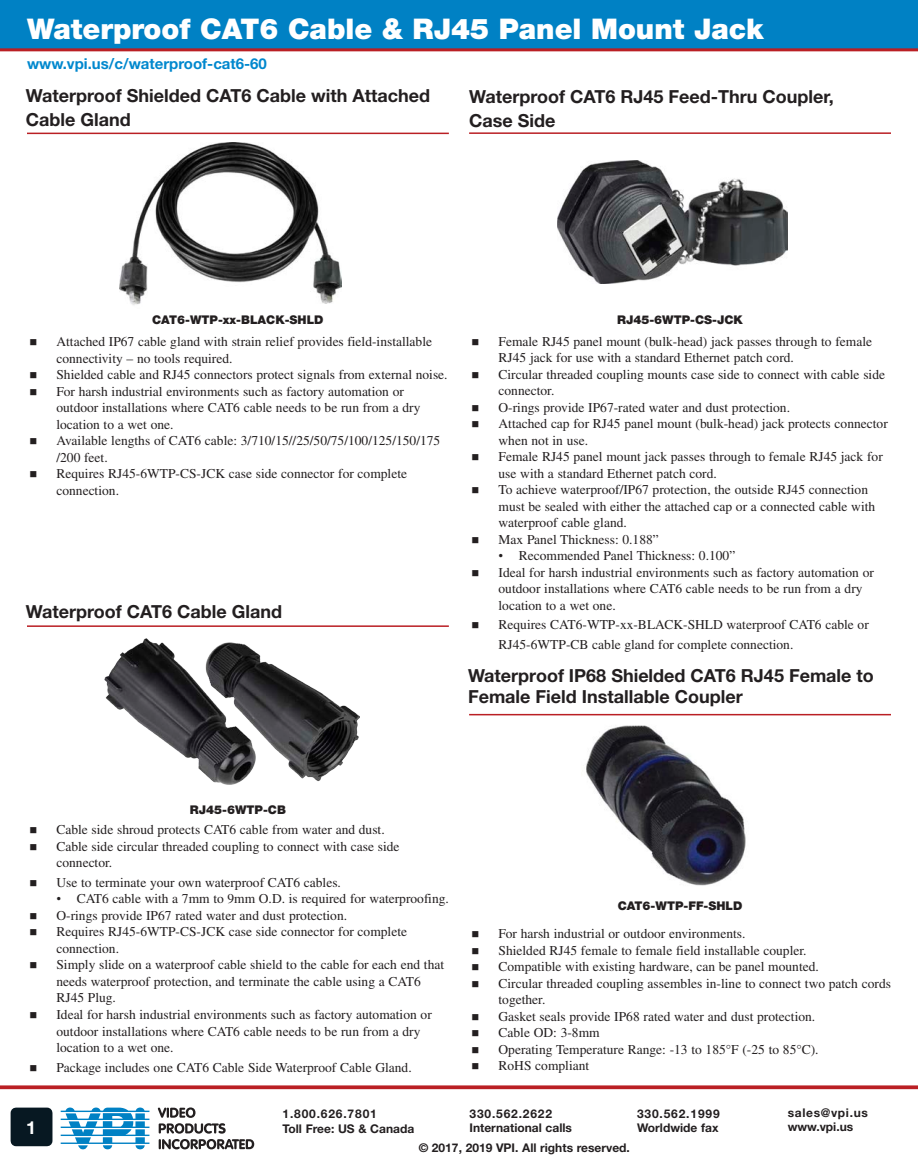
<style>
.page{position:relative;width:918px;height:1175px;background:#fff}
.page>*{position:absolute;margin:0;border:0;box-sizing:border-box;transform-origin:0 0}
.t1{font:900 28.5px "Helvetica Neue LT Std";color:#fff}
.t2{font:700 18px/24px "Helvetica Neue LT Std";color:#231f20}
.t3{font:700 18px "Helvetica Neue LT Std";color:#fff}
.url{font:700 15px "Helvetica Neue LT Std";color:#0088ce}
._1st_Level_Bullet{font:13.5px/16.5px "Times LT Std";color:#231f20}
._2nd_Level_Bullet{font:13.5px "Times LT Std";color:#231f20}
.t4{font:700 12px "Helvetica Neue LT Std";color:#231f20}
.Product_Sub_Header{font:900 12px "Helvetica Neue LT Std";color:#231f20}
.t5{font:700 12px "Helvetica Neue LT Std";letter-spacing:.07em;color:#231f20}
.t6{font:700 12px "Helvetica Neue LT Std";letter-spacing:.055em;color:#231f20}
.s1{font-family:"Times New Roman"}
</style>
<div class="page">
<div style="left:0;top:0;width:918px;height:48px;background:#0081c4"></div>
<hr style="left:0;top:48px;width:918px;height:3px;background:#ba1f24">
<svg style="left:0;top:1085px;width:918px;height:4px;fill:#ba1f24"></svg>
<svg style="left:158px;top:1107px;width:38px;height:10px"></svg>
<svg style="left:159px;top:1123px;width:95px;height:26px"></svg>
<svg style="left:61px;top:1107px;width:88px;height:42px"></svg>
<div style="left:11px;top:1107px;width:41px;height:39px;background:#071822"></div>
<img style="left:586px;top:725px;width:160px;height:161px">
<img style="left:120px;top:142px;width:221px;height:163px">
<hr style="left:27px;top:133px;width:422px;height:1px;background:#ba1f24">
<hr style="left:27px;top:625px;width:422px;height:2px;background:#ba1f24">
<hr style="left:469px;top:132px;width:422px;height:2px;background:#ba1f24">
<img style="left:557px;top:161px;width:231px;height:123px">
<img style="left:105px;top:638px;width:254px;height:146px">
<hr style="left:469px;top:714px;width:422px;height:1px;background:#ba1f24">
<p class="t1" style="left:27px;top:12px;width:738px">Waterproof CAT6 Cable &amp; RJ45 Panel Mount Jack</p>
<p class="url" style="left:27px;top:54px;width:241px">www.vpi.us/c/waterproof-cat6-60</p>
<p class="t2" style="left:26px;top:84px;width:406px">Waterproof Shielded CAT6 Cable with Attached<br>Cable Gland</p>
<p class="t2" style="left:469px;top:84px;width:366px">Waterproof CAT6 RJ45 Feed-Thru Coupler,<br>Case Side</p>
<p class="Product_Sub_Header" style="left:152px;top:312px;width:173px">CAT6-WTP-xx-BLACK-SHLD</p>
<p class="_1st_Level_Bullet" style="left:56px;top:333px;width:377px">Attached IP67 cable gland with strain relief provides field-installable connectivity – no tools required.</p>
<p class="_1st_Level_Bullet" style="left:56px;top:366px;width:393px">Shielded cable and RJ45 connectors protect signals from external noise.</p>
<p class="_1st_Level_Bullet" style="left:56px;top:383px;width:366px">For harsh industrial environments such as factory automation or outdoor installations where CAT6 cable needs to be run from a dry location to a wet one.</p>
<p class="_1st_Level_Bullet" style="left:56px;top:432px;width:385px">Available lengths of CAT6 cable: 3/710/15//25/50/75/100/125/150/175 /200 feet.</p>
<p class="_1st_Level_Bullet" style="left:56px;top:465px;width:352px">Requires RJ45-6WTP-CS-JCK case side connector for complete connection.</p>
<p class="t2" style="left:26px;top:599px;width:258px">Waterproof CAT6 Cable Gland</p>
<p class="Product_Sub_Header" style="left:617px;top:312px;width:127px">RJ45-6WTP-CS-JCK</p>
<p class="_1st_Level_Bullet" style="left:499px;top:333px;width:375px">Female RJ45 panel mount (bulk-head) jack passes through to female<br>RJ45 jack for use with a standard Ethernet patch cord.</p>
<p class="_1st_Level_Bullet" style="left:499px;top:366px;width:388px">Circular threaded coupling mounts case side to connect with cable side connector.</p>
<p class="_1st_Level_Bullet" style="left:499px;top:399px;width:293px">O-rings provide IP67-rated water and dust protection.</p>
<p class="_1st_Level_Bullet" style="left:499px;top:415px;width:391px">Attached cap for RJ45 panel mount (bulk-head) jack protects connector when not in use.</p>
<p class="_1st_Level_Bullet" style="left:499px;top:448px;width:386px">Female RJ45 panel mount jack passes through to female RJ45 jack for use with a standard Ethernet patch cord.</p>
<p class="_1st_Level_Bullet" style="left:499px;top:481px;width:378px">To achieve waterproof/IP67 protection, the outside RJ45 connection must be sealed with either the attached cap or a connected cable with waterproof cable gland.</p>
<p class="_1st_Level_Bullet" style="left:499px;top:531px;width:162px">Max Panel Thickness: 0.188”</p>
<p class="_2nd_Level_Bullet" style="left:499px;top:548px;width:238px"><span class="s1">•</span> Recommended Panel Thickness: 0.100”</p>
<p class="_1st_Level_Bullet" style="left:499px;top:564px;width:377px">Ideal for harsh industrial environments such as factory automation or outdoor installations where CAT6 cable needs to be run from a dry location to a wet one.</p>
<p class="_1st_Level_Bullet" style="left:499px;top:615px;width:372px;line-height:19.5px">Requires CAT6-WTP-xx-BLACK-SHLD waterproof CAT6 cable or<br>RJ45-6WTP-CB cable gland for complete connection.</p>
<p class="t2" style="left:468px;top:665px;width:407px;line-height:21px">Waterproof IP68 Shielded CAT6 RJ45 Female to<br>Female Field Installable Coupler</p>
<p class="Product_Sub_Header" style="left:190px;top:803px;width:98px">RJ45-6WTP-CB</p>
<p class="_1st_Level_Bullet" style="left:56px;top:821px;width:330px">Cable side shroud protects CAT6 cable from water and dust.</p>
<p class="_1st_Level_Bullet" style="left:56px;top:838px;width:345px">Cable side circular threaded coupling to connect with case side connector.</p>
<p class="_1st_Level_Bullet" style="left:56px;top:874px;width:286px">Use to terminate your own waterproof CAT6 cables.</p>
<p class="_2nd_Level_Bullet" style="left:56px;top:891px;width:394px"><span class="s1">•</span> CAT6 cable with a 7mm to 9mm O.D. is required for waterproofing.</p>
<p class="_1st_Level_Bullet" style="left:56px;top:907px;width:292px">O-rings provide IP67 rated water and dust protection.</p>
<p class="_1st_Level_Bullet" style="left:56px;top:923px;width:352px">Requires RJ45-6WTP-CS-JCK case side connector for complete connection.</p>
<p class="_1st_Level_Bullet" style="left:56px;top:956px;width:389px">Simply slide on a waterproof cable shield to the cable for each end that needs waterproof protection, and terminate the cable using a CAT6<br>RJ45 Plug.</p>
<p class="_1st_Level_Bullet" style="left:56px;top:1006px;width:377px">Ideal for harsh industrial environments such as factory automation or outdoor installations where CAT6 cable needs to be run from a dry location to a wet one.</p>
<p class="_1st_Level_Bullet" style="left:56px;top:1058px;width:357px">Package includes one CAT6 Cable Side Waterproof Cable Gland.</p>
<p class="Product_Sub_Header" style="left:618px;top:899px;width:126px">CAT6-WTP-FF-SHLD</p>
<p class="_1st_Level_Bullet" style="left:499px;top:925px;width:248px">For harsh industrial or outdoor environments.</p>
<p class="_1st_Level_Bullet" style="left:499px;top:941px;width:310px">Shielded RJ45 female to female field installable coupler.</p>
<p class="_1st_Level_Bullet" style="left:499px;top:958px;width:322px">Compatible with existing hardware, can be panel mounted.</p>
<p class="_1st_Level_Bullet" style="left:499px;top:974px;width:394px">Circular threaded coupling assembles in-line to connect two patch cords together.</p>
<p class="_1st_Level_Bullet" style="left:499px;top:1007px;width:318px">Gasket seals provide IP68 rated water and dust protection.</p>
<p class="_1st_Level_Bullet" style="left:499px;top:1024px;width:103px">Cable OD: 3-8mm</p>
<p class="_1st_Level_Bullet" style="left:499px;top:1040px;width:322px">Operating Temperature Range: -13 to 185°F (-25 to 85°C).</p>
<p class="_1st_Level_Bullet" style="left:499px;top:1057px;width:92px">RoHS compliant</p>
<p class="t6" style="left:788px;top:1105px;width:82px">sales@vpi.us</p>
<p class="t5" style="left:470px;top:1106px;width:84px">330.562.2622</p>
<p class="t4" style="left:470px;top:1120px;width:104px">International calls</p>
<p class="t5" style="left:637px;top:1106px;width:84px">330.562.1999</p>
<p class="t4" style="left:637px;top:1120px;width:83px">Worldwide fax</p>
<p class="t5" style="left:283px;top:1106px;width:96px">1.800.626.7801</p>
<p class="t4" style="left:283px;top:1120px;width:133px">Toll Free: US &amp; Canada</p>
<p class="t3" style="left:26px;top:1116px;width:12px">1</p>
<p class="t4" style="left:788px;top:1119px;width:67px">www.vpi.us</p>
<p class="t4" style="left:419px;top:1140px;width:213px">© 2017, 2019 VPI. All rights reserved.</p>
</div>
